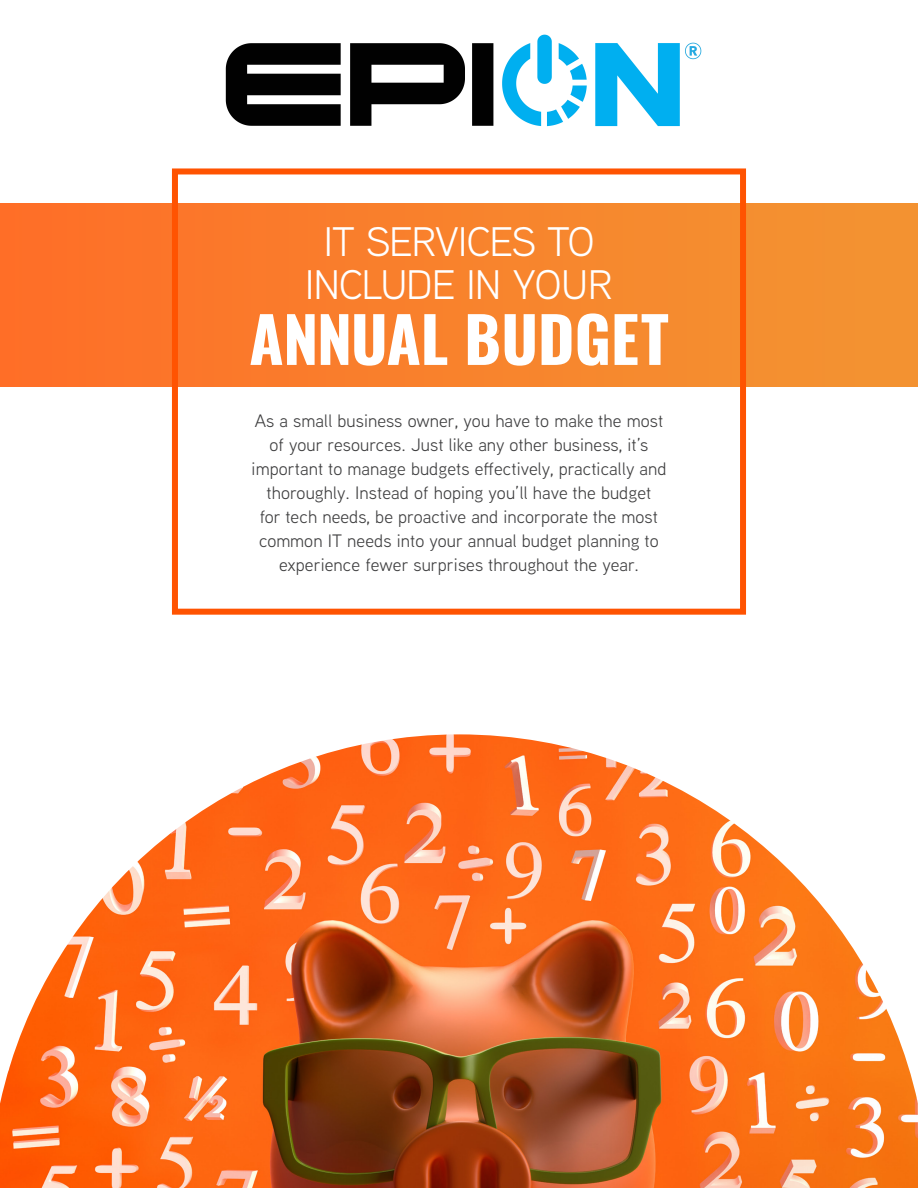
<style>
.page{position:relative;width:918px;height:1188px;background:#fff}
.page>*{position:absolute;margin:0;border:0;box-sizing:border-box;transform-origin:0 0}
.t1{font:700 62.7px "Oswald";letter-spacing:-.005em;color:#fff}
.t2{font:41.25px/42.9px "Aaux Next";letter-spacing:-.025em;color:#fff;text-align:center}
.Body_Copy{font:18px/24px "Aaux Next";letter-spacing:.005em;color:#3e3e3f;text-align:center}
</style>
<div class="page">
<div style="left:0;top:203px;width:918px;height:184px;background:linear-gradient(to right,#fe6e28,#f29532)"></div>
<div style="left:172px;top:168px;width:574px;height:447px;border:6px solid #ff5301"></div>
<img style="left:0;top:734px;width:918px;height:454px">
<img style="left:225px;top:34px;width:477px;height:93px">
<p class="t2" style="left:305px;top:219px;width:310px">IT SERVICES TO<br>INCLUDE IN YOUR</p>
<p class="t1" style="left:249px;top:307px;width:421px">ANNUAL BUDGET</p>
<p class="Body_Copy" style="left:252px;top:408px;width:416px">As a small business owner, you have to make the most of your resources. Just like any other business, it’s important to manage budgets effectively, practically and thoroughly. Instead of hoping you’ll have the budget<br>for tech needs, be proactive and incorporate the most common IT needs into your annual budget planning to experience fewer surprises throughout the year.</p>
</div>
